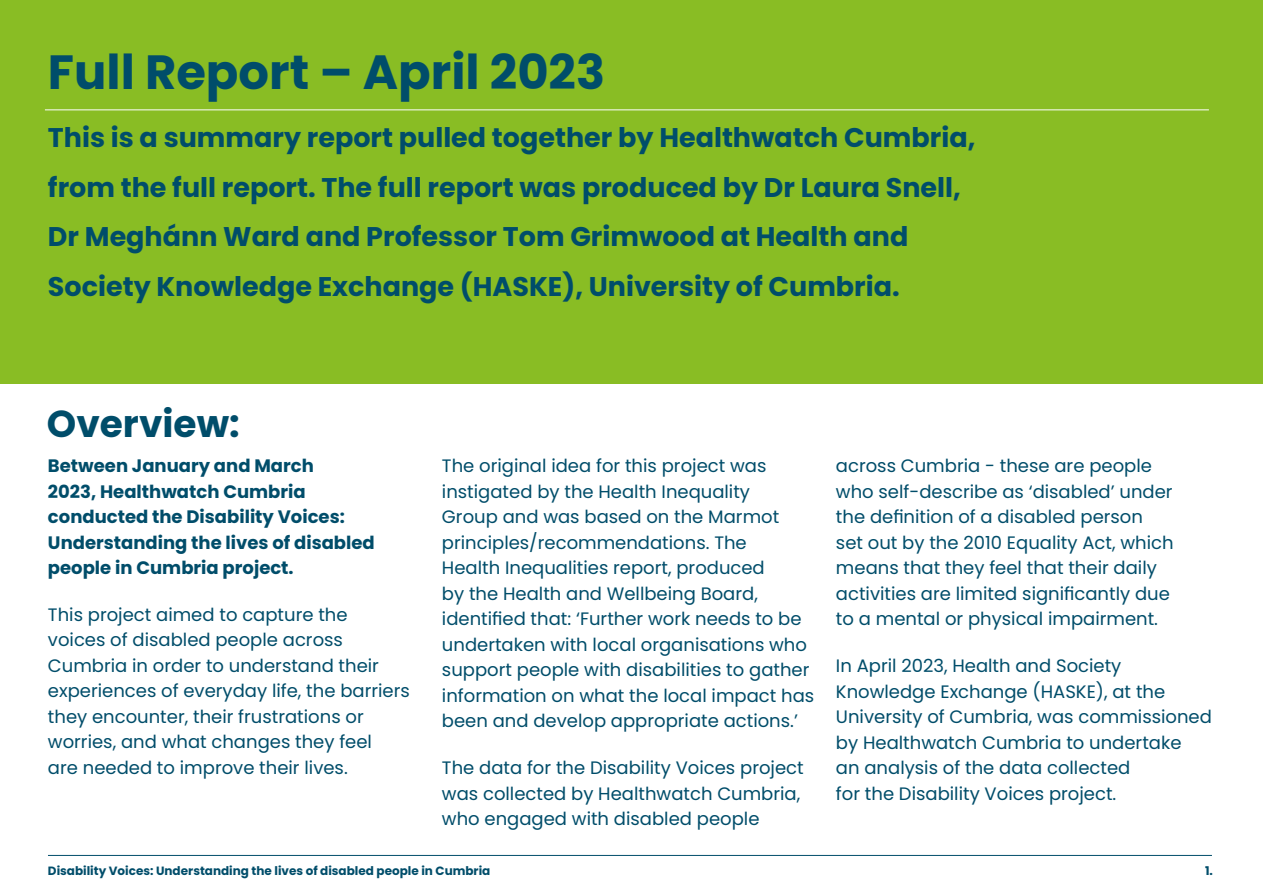
<style>
.page{position:relative;width:1263px;height:893px;background:#fff}
.page>*{position:absolute;margin:0;border:0;box-sizing:border-box;transform-origin:0 0}
.t1{font:700 48px "Poppins";color:#004d6a}
.t2{font:700 37.5px "Poppins";color:#004d6a}
.t3{font:700 27px/49.5px "Poppins";color:#004d6a}
.t4{font:18px/25.5px "Poppins";color:#004d6a}
.t5{font:700 18px/25.5px "Poppins";color:#004d6a}
.t6{font:700 12px "Poppins";color:#004d6a}
</style>
<div class="page">
<div style="left:0;top:0;width:1263px;height:383px;background:#89bd24"></div>
<hr style="left:48px;top:855px;width:1164px;height:1px;background:#004d6a">
<hr style="left:45px;top:109px;width:1164px;height:1px;background:#fff">
<h1 class="t1" style="left:48px;top:45px;width:559px">Full Report – April 2023</h1>
<p class="t3" style="left:48px;top:113px;width:929px">This is a summary report pulled together by Healthwatch Cumbria, from the full report. The full report was produced by Dr Laura Snell, Dr Meghánn Ward and Professor Tom Grimwood at Health and Society Knowledge Exchange (HASKE), University of Cumbria.</p>
<h2 class="t2" style="left:47px;top:402px;width:194px">Overview:</h2>
<p class="t5" style="left:48px;top:453px;width:328px">Between January and March<br>2023, Healthwatch Cumbria conducted the Disability Voices:<br>Understanding the lives of disabled people in Cumbria project.</p>
<p class="t4" style="left:48px;top:602px;width:363px">This project aimed to capture the<br>voices of disabled people across Cumbria in order to understand their experiences of everyday life, the barriers they encounter, their frustrations or worries, and what changes they feel<br>are needed to improve their lives.</p>
<p class="t4" style="left:442px;top:453px;width:374px">The original idea for this project was instigated by the Health Inequality<br>Group and was based on the Marmot principles/recommendations. The<br>Health Inequalities report, produced<br>by the Health and Wellbeing Board, identified that: ‘Further work needs to be undertaken with local organisations who support people with disabilities to gather information on what the local impact has been and develop appropriate actions.’</p>
<p class="t4" style="left:442px;top:755px;width:363px">The data for the Disability Voices project was collected by Healthwatch Cumbria, who engaged with disabled people</p>
<p class="t4" style="left:836px;top:453px;width:339px">across Cumbria - these are people who self-describe as ‘disabled’ under the definition of a disabled person set out by the 2010 Equality Act, which means that they feel that their daily activities are limited significantly due to a mental or physical impairment.</p>
<p class="t4" style="left:836px;top:653px;width:377px">In April 2023, Health and Society Knowledge Exchange (HASKE), at the University of Cumbria, was commissioned by Healthwatch Cumbria to undertake<br>an analysis of the data collected<br>for the Disability Voices project.</p>
<p class="t6" style="left:48px;top:864px;width:444px">Disability Voices: Understanding the lives of disabled people in Cumbria</p>
<p class="t6" style="left:1205px;top:864px;width:9px">1.</p>
</div>
